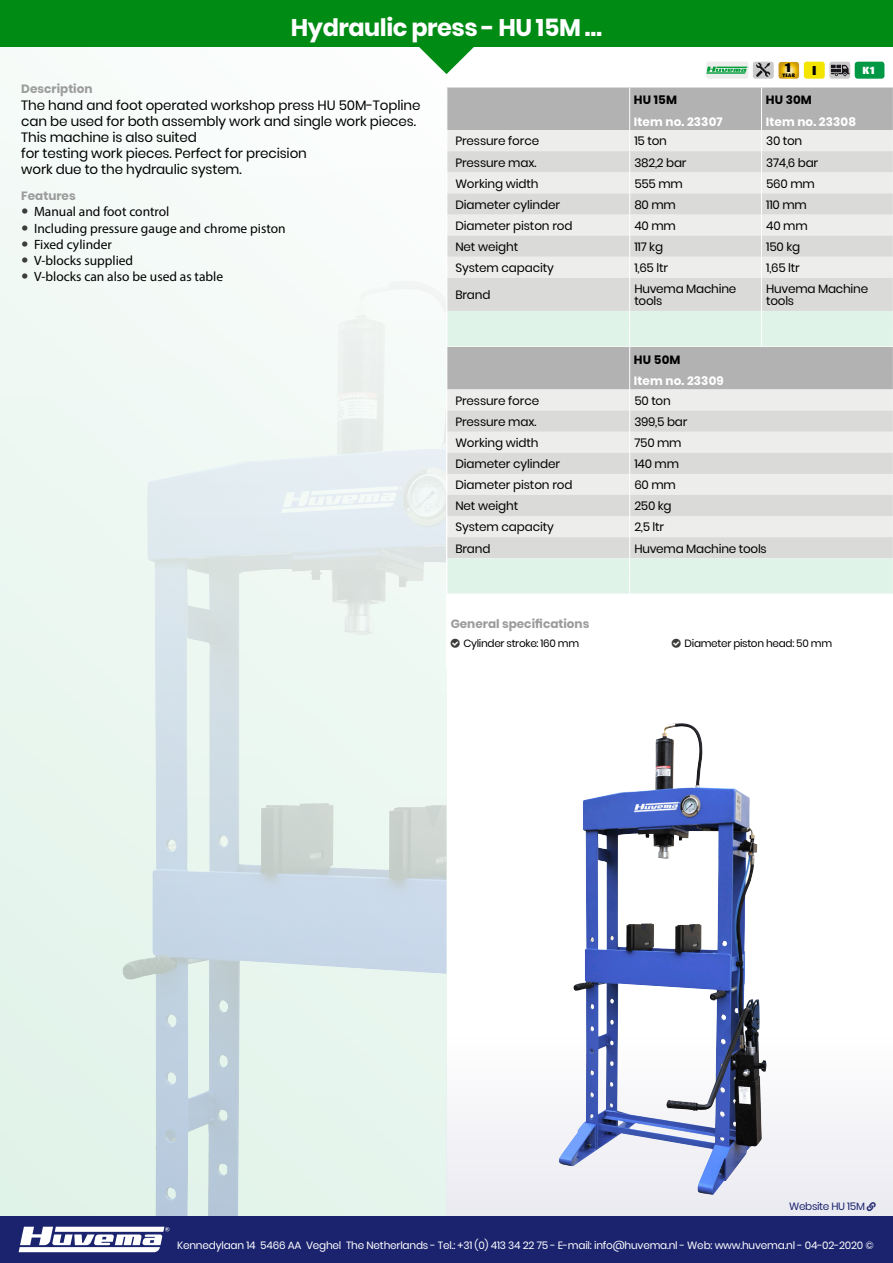
<style>
.page{position:relative;width:893px;height:1263px;background:#fff}
.page>*{position:absolute;margin:0;border:0;box-sizing:border-box;transform-origin:0 0}
.Tile_Header{font:700 24px "Poppins";letter-spacing:-.02em;color:#fff}
.ArticleGroupHeader_t{font:13.5px/16.2px "Poppins";letter-spacing:-.01em;color:#000}
.t1{font:13.5px "Myriad Pro";color:#000}
.t2{font:900 13.05px "Dax";color:#000}
.t3{font:900 12.75px "Dax";color:#000}
.Table_Horzontal_Left{font:12px "Poppins";letter-spacing:-.01em;color:#000}
.Table_body_ATA{font:12px/12px "Poppins";letter-spacing:-.02em;color:#000}
.itemNo_ATA{font:700 12px "Poppins";letter-spacing:.01em;color:#fff}
.SLUG_INDENT{font:700 12px "Poppins";color:#9c9c9c}
.SLUG{font:700 12px "Poppins";color:#9c9c9c}
.type_ATA{font:700 12px "Poppins";letter-spacing:.01em;color:#000}
.t4{font:10.5px "Poppins";letter-spacing:-.02em;color:#fff}
.t5{font:10.5px "Poppins";letter-spacing:-.03em;color:#000}
.weblink{font:10.5px "Poppins";letter-spacing:-.03em;color:#1b236e}
.Promo_VSP{font:900 10.5px "Dax";color:#fff}
.t6{font:900 5.1px "Dax";color:#000}
.s1{color:#3c3c3a}
</style>
<div class="page">
<div style="left:446px;top:1037px;width:447px;height:179px;background:#f3f3f7"></div>
<div style="left:0;top:43px;width:446px;height:1220px;background:linear-gradient(to right,#ebf7f1,#fefefe)"></div>
<img style="left:120px;top:278px;width:326px;height:938px">
<div style="left:0;top:1216px;width:893px;height:47px;background:#1b236e"></div>
<svg style="left:19px;top:1227px;width:150px;height:25px"></svg>
<div style="left:0;top:0;width:893px;height:47px;background:#008b15"></div>
<div style="left:706px;top:62px;width:42px;height:17px;background:#ededec;border-radius:3px"></div>
<svg style="left:706px;top:67px;width:42px;height:7px"></svg>
<div style="left:753px;top:62px;width:21px;height:17px;background:#cbcbcb;border-radius:3px"></div>
<svg style="left:756px;top:63px;width:14px;height:14px"></svg>
<svg style="left:778px;top:62px;width:21px;height:17px"></svg>
<div style="left:804px;top:62px;width:21px;height:17px;background:#f4e500;border-radius:3px"></div>
<svg style="left:829px;top:62px;width:21px;height:17px"></svg>
<svg style="left:831px;top:65px;width:18px;height:11px"></svg>
<div style="left:855px;top:62px;width:29px;height:17px;background:#009845;border-radius:3px"></div>
<div style="left:447px;top:278px;width:445px;height:33px;background:#dadad9"></div>
<hr style="left:629px;top:278px;width:1px;height:33px;background:#fff">
<svg style="left:447px;top:88px;width:446px;height:190px;background:#d9d9d9"></svg>
<hr style="left:761px;top:278px;width:1px;height:33px;background:#fff">
<svg style="left:447px;top:311px;width:446px;height:282px;background:#dbe0dd"></svg>
<svg style="left:417px;top:47px;width:57px;height:27px"></svg>
<img style="left:557px;top:723px;width:210px;height:472px">
<svg style="left:22px;top:209px;width:6px;height:5px"></svg>
<svg style="left:22px;top:225px;width:6px;height:5px"></svg>
<svg style="left:22px;top:241px;width:6px;height:5px"></svg>
<svg style="left:22px;top:257px;width:6px;height:6px"></svg>
<svg style="left:22px;top:273px;width:6px;height:6px"></svg>
<p class="Tile_Header" style="left:291px;top:14px;width:313px">Hydraulic press - HU 15M …</p>
<p class="t3" style="left:784px;top:61px;width:9px">1</p>
<p class="t6" style="left:782px;top:72px;width:14px">YEAR</p>
<p class="t2" style="left:812px;top:63px;width:6px">I</p>
<p class="Promo_VSP" style="left:862px;top:65px;width:15px">K1</p>
<p class="SLUG" style="left:21px;top:82px;width:73px">Description</p>
<p class="ArticleGroupHeader_t" style="left:21px;top:97px;width:401px">The hand and foot operated workshop press HU 50M-Topline can be used for both assembly work and single work pieces.<br>This machine is also suited<br>for testing work pieces. Perfect for precision<br>work due to the hydraulic system.</p>
<p class="SLUG" style="left:21px;top:189px;width:56px">Features</p>
<p class="t1" style="left:34px;top:203px;width:137px">Manual and foot control</p>
<p class="t1" style="left:34px;top:220px;width:253px">Including pressure gauge and chrome piston</p>
<p class="t1" style="left:34px;top:236px;width:79px">Fixed cylinder</p>
<p class="t1" style="left:34px;top:252px;width:101px">V-blocks supplied</p>
<p class="t1" style="left:34px;top:268px;width:191px">V-blocks can also be used as table</p>
<p class="type_ATA" style="left:634px;top:93px;width:45px">HU 15M</p>
<p class="type_ATA" style="left:766px;top:93px;width:48px">HU 30M</p>
<p class="itemNo_ATA" style="left:634px;top:115px;width:90px">Item no. 23307</p>
<p class="itemNo_ATA" style="left:766px;top:115px;width:92px">Item no. 23308</p>
<p class="Table_Horzontal_Left" style="left:455px;top:134px;width:85px">Pressure force</p>
<p class="Table_body_ATA" style="left:634px;top:135px;width:34px">15 ton</p>
<p class="Table_body_ATA" style="left:766px;top:135px;width:38px">30 ton</p>
<p class="Table_Horzontal_Left" style="left:455px;top:155px;width:83px">Pressure max.</p>
<p class="Table_body_ATA" style="left:634px;top:156px;width:54px">382,2 bar</p>
<p class="Table_body_ATA" style="left:766px;top:156px;width:53px">374,6 bar</p>
<p class="Table_Horzontal_Left" style="left:455px;top:176px;width:85px">Working width</p>
<p class="Table_body_ATA" style="left:634px;top:177px;width:50px">555 mm</p>
<p class="Table_body_ATA" style="left:766px;top:177px;width:50px">560 mm</p>
<p class="Table_Horzontal_Left" style="left:455px;top:198px;width:106px">Diameter cylinder</p>
<p class="Table_body_ATA" style="left:634px;top:199px;width:43px">80 mm</p>
<p class="Table_body_ATA" style="left:766px;top:199px;width:42px">110 mm</p>
<p class="Table_Horzontal_Left" style="left:455px;top:219px;width:119px">Diameter piston rod</p>
<p class="Table_body_ATA" style="left:634px;top:220px;width:43px">40 mm</p>
<p class="Table_body_ATA" style="left:766px;top:220px;width:43px">40 mm</p>
<p class="Table_Horzontal_Left" style="left:455px;top:240px;width:64px">Net weight</p>
<p class="Table_body_ATA" style="left:634px;top:241px;width:30px">117 kg</p>
<p class="Table_body_ATA" style="left:766px;top:241px;width:35px">150 kg</p>
<p class="Table_Horzontal_Left" style="left:455px;top:261px;width:100px">System capacity</p>
<p class="Table_body_ATA" style="left:634px;top:262px;width:35px">1,65 ltr</p>
<p class="Table_body_ATA" style="left:766px;top:262px;width:35px">1,65 ltr</p>
<p class="Table_Horzontal_Left" style="left:455px;top:288px;width:37px">Brand</p>
<p class="Table_body_ATA" style="left:634px;top:283px;width:103px">Huvema Machine tools</p>
<p class="Table_body_ATA" style="left:766px;top:283px;width:103px">Huvema Machine tools</p>
<p class="type_ATA" style="left:634px;top:353px;width:48px">HU 50M</p>
<p class="itemNo_ATA" style="left:634px;top:374px;width:91px">Item no. 23309</p>
<p class="Table_Horzontal_Left" style="left:455px;top:394px;width:85px">Pressure force</p>
<p class="Table_body_ATA" style="left:634px;top:395px;width:38px">50 ton</p>
<p class="Table_Horzontal_Left" style="left:455px;top:415px;width:83px">Pressure max.</p>
<p class="Table_body_ATA" style="left:634px;top:416px;width:54px">399,5 bar</p>
<p class="Table_Horzontal_Left" style="left:455px;top:436px;width:85px">Working width</p>
<p class="Table_body_ATA" style="left:634px;top:437px;width:49px">750 mm</p>
<p class="Table_Horzontal_Left" style="left:455px;top:457px;width:106px">Diameter cylinder</p>
<p class="Table_body_ATA" style="left:634px;top:458px;width:46px">140 mm</p>
<p class="Table_Horzontal_Left" style="left:455px;top:478px;width:119px">Diameter piston rod</p>
<p class="Table_body_ATA" style="left:634px;top:479px;width:43px">60 mm</p>
<p class="Table_Horzontal_Left" style="left:455px;top:499px;width:64px">Net weight</p>
<p class="Table_body_ATA" style="left:634px;top:500px;width:39px">250 kg</p>
<p class="Table_Horzontal_Left" style="left:455px;top:520px;width:100px">System capacity</p>
<p class="Table_body_ATA" style="left:634px;top:521px;width:31px">2,5 ltr</p>
<p class="Table_Horzontal_Left" style="left:455px;top:541px;width:37px">Brand</p>
<p class="Table_body_ATA" style="left:634px;top:542px;width:134px">Huvema Machine tools</p>
<p class="SLUG_INDENT" style="left:451px;top:617px;width:140px">General specifications</p>
<p class="t5" style="left:451px;top:637px;width:130px"><span class="s1">□</span> Cylinder stroke: 160 mm</p>
<p class="t5" style="left:672px;top:637px;width:162px"><span class="s1">□</span> Diameter piston head: 50 mm</p>
<p class="weblink" style="left:789px;top:1200px;width:77px">Website HU 15M</p>
<p class="t4" style="left:177px;top:1239px;width:698px">Kennedylaan 14 5466 AA Veghel The Netherlands - Tel.: +31 (0) 413 34 22 75 - E-mail: info@huvema.nl - Web: www.huvema.nl - 04-02-2020 ©</p>
</div>
